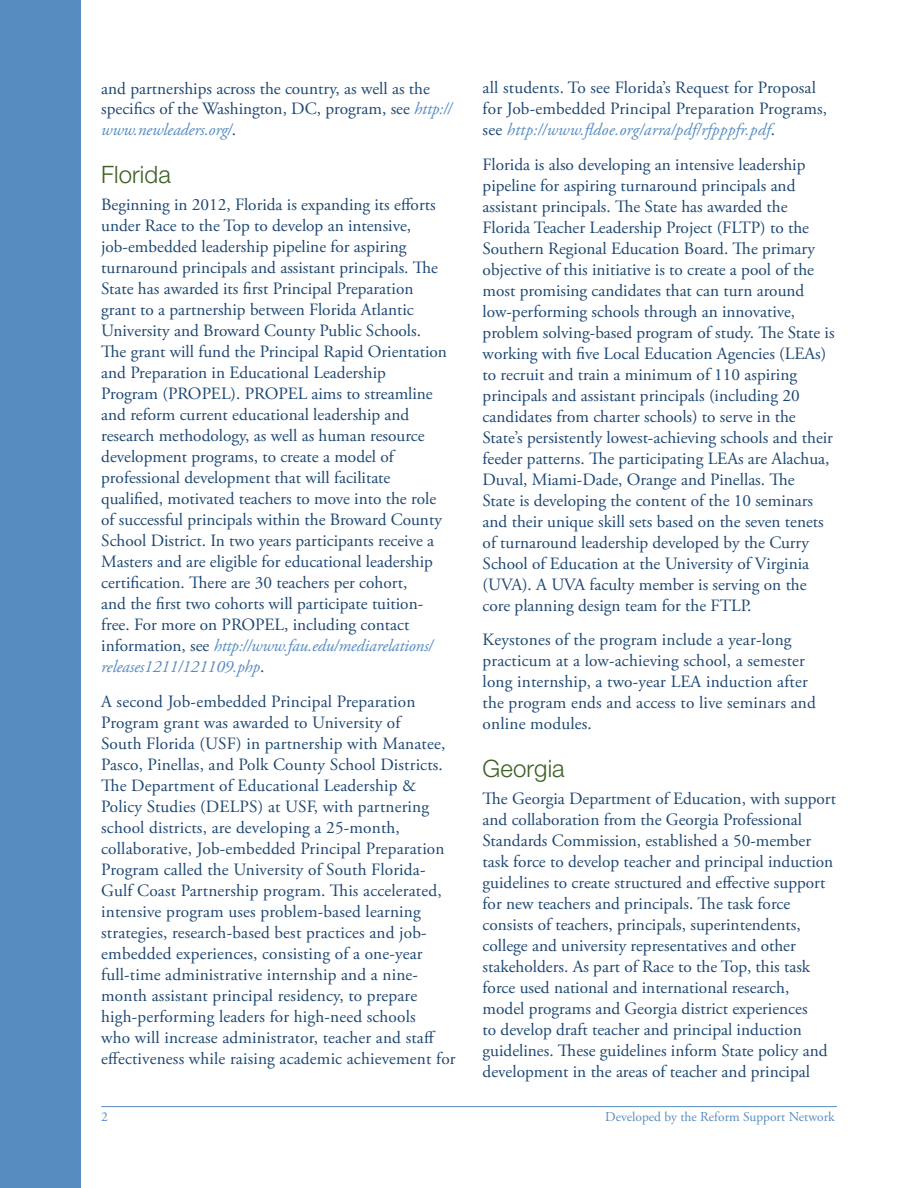
<style>
.page{position:relative;width:918px;height:1188px;background:#fff}
.page>*{position:absolute;margin:0;border:0;box-sizing:border-box;transform-origin:0 0}
.t1{font:300 24px "Helvetica Neue LT Pro";letter-spacing:.005em;color:#3d6124}
.t2{font:17.25px/21px "Adobe Garamond Pro";color:#1d4772}
.t3{font:13.5px "Adobe Garamond Pro";color:#578cc0}
.s1{font-style:italic;color:#578cc0}
</style>
<div class="page">
<div style="left:0;top:0;width:81px;height:1188px;background:#578cc0"></div>
<hr style="left:101px;top:1106px;width:736px;height:1px;background:#578cc0">
<p class="t2" style="left:101px;top:78px;width:352px">and partnerships across the country, as well as the specifics of the Washington, DC, program, see <span class="s1">http:// www.newleaders.org/</span>.</p>
<h1 class="t1" style="left:101px;top:159px;width:71px">Florida</h1>
<p class="t2" style="left:101px;top:195px;width:347px">Beginning in 2012, Florida is expanding its efforts under Race to the Top to develop an intensive, job-embedded leadership pipeline for aspiring turnaround principals and assistant principals. The State has awarded its first Principal Preparation grant to a partnership between Florida Atlantic University and Broward County Public Schools.<br>The grant will fund the Principal Rapid Orientation and Preparation in Educational Leadership Program (PROPEL). PROPEL aims to streamline and reform current educational leadership and research methodology, as well as human resource development programs, to create a model of professional development that will facilitate qualified, motivated teachers to move into the role of successful principals within the Broward County School District. In two years participants receive a Masters and are eligible for educational leadership certification. There are 30 teachers per cohort,<br>and the first two cohorts will participate tuition&shy;free. For more on PROPEL, including contact information, see <span class="s1">http://www.fau.edu/mediarelations/ releases1211/121109.php</span>.</p>
<p class="t2" style="left:101px;top:691px;width:356px">A second Job-embedded Principal Preparation Program grant was awarded to University of<br>South Florida (USF) in partnership with Manatee, Pasco, Pinellas, and Polk County School Districts.<br>The Department of Educational Leadership &amp; Policy Studies (DELPS) at USF, with partnering school districts, are developing a 25-month, collaborative, Job-embedded Principal Preparation Program called the University of South Florida-Gulf Coast Partnership program. This accelerated, intensive program uses problem-based learning strategies, research-based best practices and job&shy;embedded experiences, consisting of a one-year full-time administrative internship and a nine&shy;month assistant principal residency, to prepare high-performing leaders for high-need schools<br>who will increase administrator, teacher and staff effectiveness while raising academic achievement for</p>
<p class="t2" style="left:483px;top:78px;width:346px">all students. To see Florida’s Request for Proposal for Job-embedded Principal Preparation Programs, see <span class="s1">http://www.fldoe.org/arra/pdf/rfpppfr.pdf</span>.</p>
<p class="t2" style="left:483px;top:154px;width:353px">Florida is also developing an intensive leadership pipeline for aspiring turnaround principals and assistant principals. The State has awarded the Florida Teacher Leadership Project (FLTP) to the Southern Regional Education Board. The primary objective of this initiative is to create a pool of the most promising candidates that can turn around low-performing schools through an innovative, problem solving-based program of study. The State is working with five Local Education Agencies (LEAs) to recruit and train a minimum of 110 aspiring principals and assistant principals (including 20 candidates from charter schools) to serve in the State’s persistently lowest-achieving schools and their feeder patterns. The participating LEAs are Alachua, Duval, Miami-Dade, Orange and Pinellas. The<br>State is developing the content of the 10 seminars and their unique skill sets based on the seven tenets of turnaround leadership developed by the Curry School of Education at the University of Virginia (UVA). A UVA faculty member is serving on the core planning design team for the FTLP.</p>
<p class="t2" style="left:483px;top:630px;width:335px">Keystones of the program include a year-long practicum at a low-achieving school, a semester long internship, a two-year LEA induction after the program ends and access to live seminars and online modules.</p>
<h1 class="t1" style="left:483px;top:753px;width:84px">Georgia</h1>
<p class="t2" style="left:483px;top:789px;width:355px">The Georgia Department of Education, with support and collaboration from the Georgia Professional Standards Commission, established a 50-member task force to develop teacher and principal induction guidelines to create structured and effective support for new teachers and principals. The task force consists of teachers, principals, superintendents, college and university representatives and other stakeholders. As part of Race to the Top, this task force used national and international research,<br>model programs and Georgia district experiences<br>to develop draft teacher and principal induction guidelines. These guidelines inform State policy and development in the areas of teacher and principal</p>
<p class="t3" style="left:101px;top:1108px;width:8px">2</p>
<p class="t3" style="left:605px;top:1108px;width:231px">Developed by the Reform Support Network</p>
</div>
